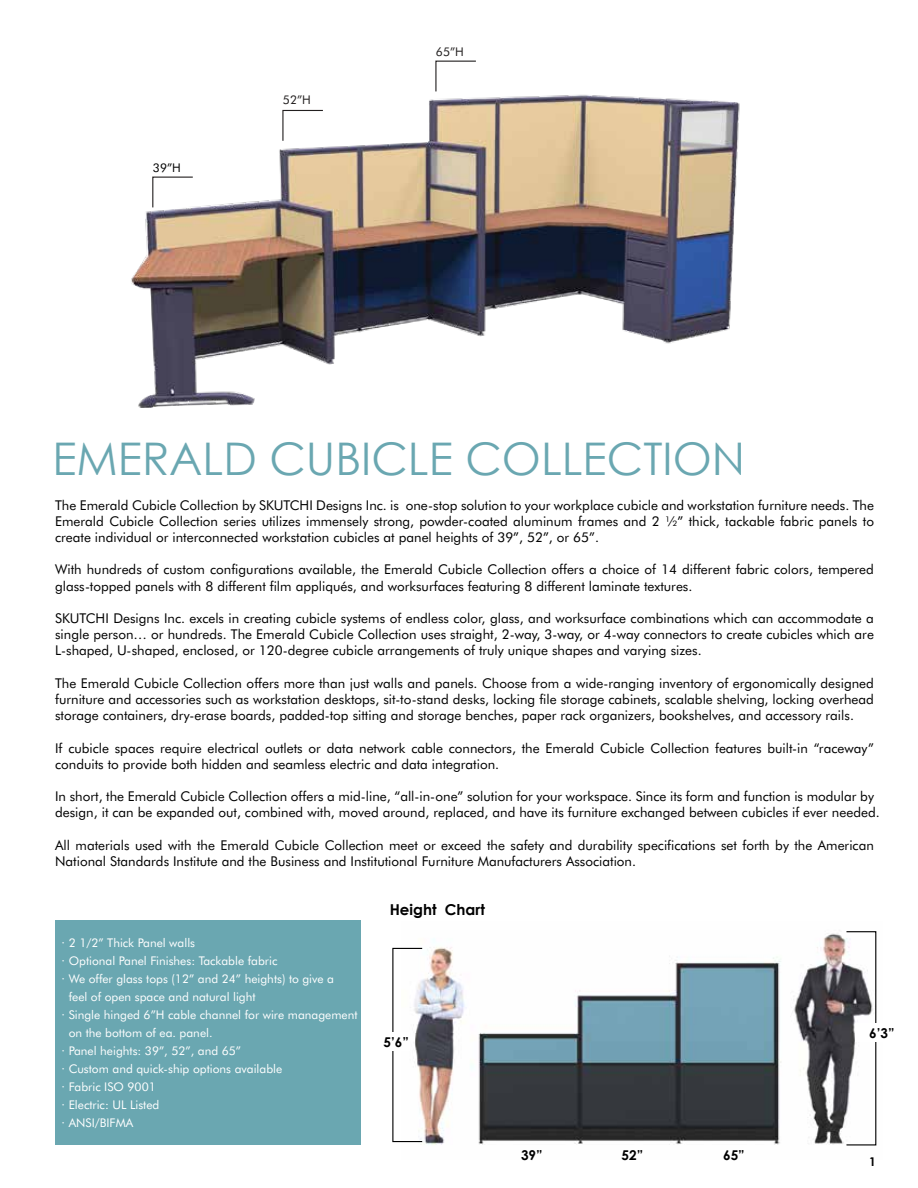
<style>
.page{position:relative;width:918px;height:1188px;background:#fff}
.page>*{position:absolute;margin:0;border:0;box-sizing:border-box;transform-origin:0 0}
.t1{font:45px "Century Gothic";color:#6aa7b1}
.t2{font:700 15px "Century Gothic";color:#000}
.t3{font:13.5px/16.2px "Futura BT";color:#000}
.t4{font:700 13.5px "Century Gothic";color:#000}
.t5{font:12px "Futura BT";color:#fff}
.t6{font:12px "Futura BT";color:#221f1f}
.t7{font:12px "Futura BT";color:#000}
.t8{font:700 12px "Century Gothic";color:#000}
</style>
<div class="page">
<img style="left:401px;top:931px;width:476px;height:215px">
<img style="left:131px;top:94px;width:609px;height:314px">
<svg style="left:282px;top:109px;width:42px;height:33px"></svg>
<svg style="left:435px;top:60px;width:41px;height:32px"></svg>
<svg style="left:152px;top:176px;width:42px;height:33px"></svg>
<div style="left:846px;top:931px;width:30px;height:214px;border:1px solid #000"></div>
<div style="left:373px;top:1032px;width:37px;height:19px;background:#fff"></div>
<div style="left:856px;top:1024px;width:37px;height:18px;background:#fff"></div>
<div style="left:56px;top:921px;width:305px;height:224px;background:#6aa7b1"></div>
<p class="t7" style="left:153px;top:161px;width:30px">39”H</p>
<p class="t6" style="left:283px;top:93px;width:30px">52”H</p>
<p class="t6" style="left:436px;top:45px;width:30px">65”H</p>
<h1 class="t1" style="left:52px;top:427px;width:694px">EMERALD CUBICLE COLLECTION</h1>
<p class="t3" style="left:55px;top:497px;width:820px;text-align:justify">The Emerald Cubicle Collection by SKUTCHI Designs Inc. is one-stop solution to your workplace cubicle and workstation furniture needs. The Emerald Cubicle Collection series utilizes immensely strong, powder-coated aluminum frames and 2 ½” thick, tackable fabric panels to create individual or interconnected workstation cubicles at panel heights of 39”, 52”, or 65”.</p>
<p class="t3" style="left:55px;top:561px;width:820px">With hundreds of custom configurations available, the Emerald Cubicle Collection offers a choice of 14 different fabric colors, tempered glass-topped panels with 8 different film appliqués, and worksurfaces featuring 8 different laminate textures.</p>
<p class="t3" style="left:55px;top:610px;width:820px;text-align:justify">SKUTCHI Designs Inc. excels in creating cubicle systems of endless color, glass, and worksurface combinations which can accommodate a single person… or hundreds. The Emerald Cubicle Collection uses straight, 2-way, 3-way, or 4-way connectors to create cubicles which are L-shaped, U-shaped, enclosed, or 120-degree cubicle arrangements of truly unique shapes and varying sizes.</p>
<p class="t3" style="left:55px;top:675px;width:820px;text-align:justify">The Emerald Cubicle Collection offers more than just walls and panels. Choose from a wide-ranging inventory of ergonomically designed furniture and accessories such as workstation desktops, sit-to-stand desks, locking file storage cabinets, scalable shelving, locking overhead storage containers, dry-erase boards, padded-top sitting and storage benches, paper rack organizers, bookshelves, and accessory rails.</p>
<p class="t3" style="left:55px;top:740px;width:820px">If cubicle spaces require electrical outlets or data network cable connectors, the Emerald Cubicle Collection features built-in “raceway” conduits to provide both hidden and seamless electric and data integration.</p>
<p class="t3" style="left:55px;top:788px;width:826px">In short, the Emerald Cubicle Collection offers a mid-line, “all-in-one” solution for your workspace. Since its form and function is modular by design, it can be expanded out, combined with, moved around, replaced, and have its furniture exchanged between cubicles if ever needed.</p>
<p class="t3" style="left:55px;top:837px;width:820px">All materials used with the Emerald Cubicle Collection meet or exceed the safety and durability specifications set forth by the American<br>National Standards Institute and the Business and Institutional Furniture Manufacturers Association.</p>
<p class="t5" style="left:62px;top:936px;width:135px">· 2 1/2” Thick Panel walls</p>
<p class="t5" style="left:62px;top:954px;width:217px">· Optional Panel Finishes: Tackable fabric</p>
<p class="t5" style="left:62px;top:972px;width:274px">· We offer glass tops (12” and 24” heights) to give a</p>
<p class="t5" style="left:69px;top:990px;width:188px">feel of open space and natural light</p>
<p class="t5" style="left:62px;top:1008px;width:297px">· Single hinged 6”H cable channel for wire management</p>
<p class="t5" style="left:69px;top:1026px;width:145px">on the bottom of ea. panel.</p>
<p class="t5" style="left:62px;top:1044px;width:181px">· Panel heights: 39”, 52”, and 65”</p>
<p class="t5" style="left:62px;top:1061px;width:222px">· Custom and quick-ship options available</p>
<p class="t5" style="left:62px;top:1079px;width:96px">· Fabric ISO 9001</p>
<p class="t5" style="left:62px;top:1097px;width:99px">· Electric: UL Listed</p>
<p class="t5" style="left:62px;top:1115px;width:73px">· ANSI/BIFMA</p>
<p class="t2" style="left:390px;top:898px;width:97px">Height Chart</p>
<p class="t4" style="left:383px;top:1032px;width:27px">5’6”</p>
<p class="t4" style="left:521px;top:1145px;width:23px">39”</p>
<p class="t4" style="left:622px;top:1145px;width:23px">52”</p>
<p class="t4" style="left:723px;top:1145px;width:23px">65”</p>
<p class="t4" style="left:869px;top:1023px;width:27px">6’3”</p>
<p class="t8" style="left:869px;top:1153px;width:8px">1</p>
</div>
